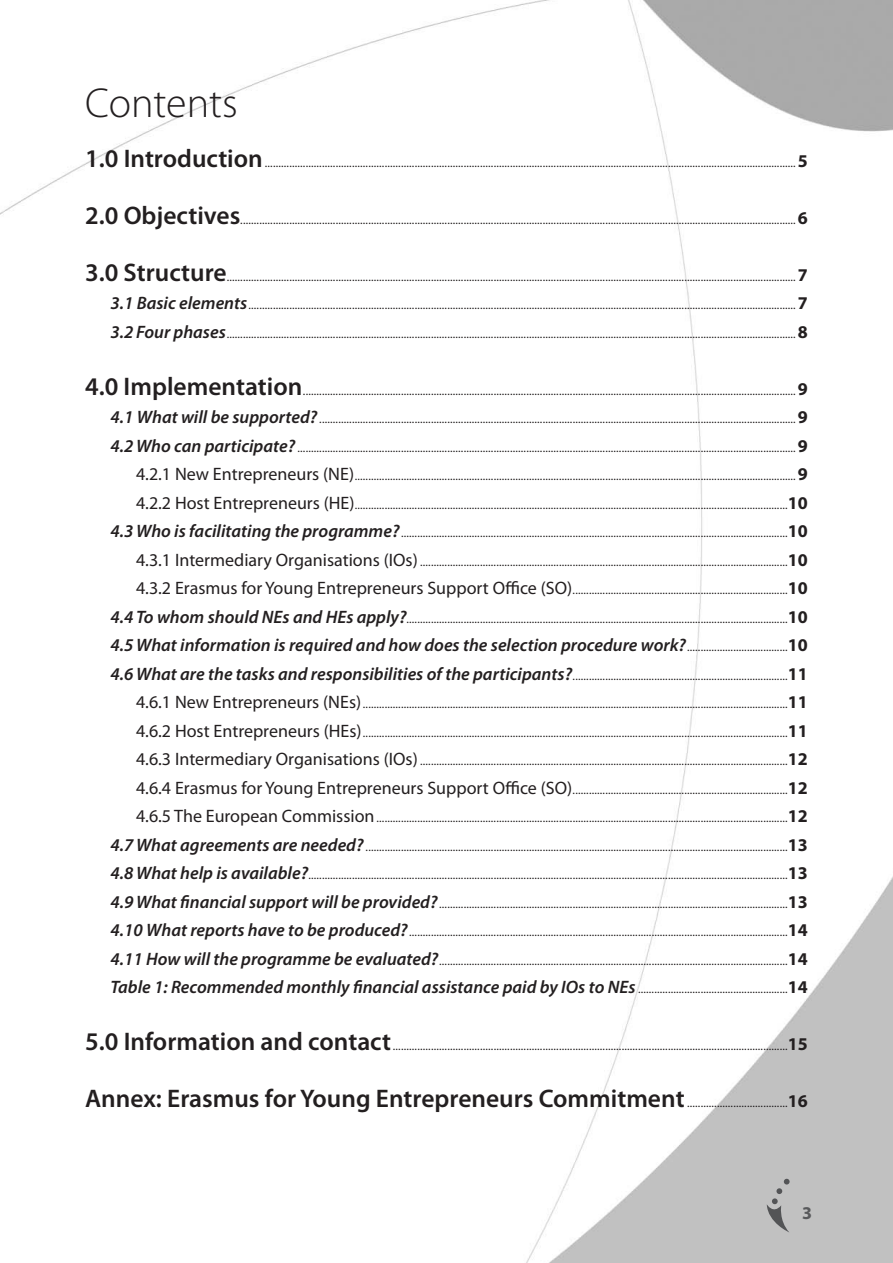
<style>
.page{position:relative;width:893px;height:1263px;background:#fff}
.page>*{position:absolute;margin:0;border:0;box-sizing:border-box;transform-origin:0 0}
.t1{font:300 42px "Myriad Pro";color:#231f20}
.t2{font:600 25.5px "Myriad Pro";color:#231f20}
.t3{font:italic 600 18px "Myriad Pro";color:#231f20}
.t4{font:700 18px "Myriad Pro";color:#58595b}
.t5{font:12px "Myriad Pro";color:#231f20}
.s1{font-weight:600;font-size:25.5px}
.s2{font-weight:700;font-size:18px}
.s3{font-weight:600;font-style:italic;font-size:18px}
.s4{font-size:18px}
.s5{font-weight:400;font-style:normal;font-size:12px}
.s6{font-weight:700;font-style:normal}
.s7{font-weight:400;font-size:12px}
</style>
<div class="page">
<img style="left:0;top:0;width:893px;height:1263px">
<svg style="left:767px;top:1179px;width:23px;height:53px"></svg>
<h1 class="t1" style="left:85px;top:87px;width:154px">Contents</h1>
<p class="t5" style="left:85px;top:158px;width:724px"><span class="s1">1.0 Introduction</span> ................................................................................................................................................................................................... <span class="s2">5</span></p>
<p class="t5" style="left:85px;top:215px;width:724px"><span class="s1">2.0 Objectives</span>............................................................................................................................................................................................................ <span class="s2">6</span></p>
<p class="t5" style="left:85px;top:272px;width:724px"><span class="s1">3.0 Structure</span> ................................................................................................................................................................................................................. <span class="s2">7</span></p>
<p class="t5" style="left:111px;top:301px;width:699px"><span class="s3">3.1 Basic elements</span> ......................................................................................................................................................................................................... <span class="s2">7</span></p>
<p class="t5" style="left:111px;top:329px;width:699px"><span class="s3">3.2 Four phases</span> ................................................................................................................................................................................................................. <span class="s2">8</span></p>
<p class="t5" style="left:85px;top:386px;width:724px"><span class="s1">4.0 Implementation</span> ..................................................................................................................................................................................... <span class="s2">9</span></p>
<p class="t5" style="left:111px;top:415px;width:699px"><span class="s3">4.1 What will be supported?</span> ............................................................................................................................................................................... <span class="s2">9</span></p>
<p class="t5" style="left:111px;top:443px;width:699px"><span class="s3">4.2 Who can participate?</span> ....................................................................................................................................................................................... <span class="s2">9</span></p>
<p class="t5" style="left:136px;top:472px;width:673px"><span class="s4">4.2.1 New Entrepreneurs (NE)</span> .................................................................................................................................................................. <span class="s2">9</span></p>
<p class="t5" style="left:136px;top:500px;width:673px"><span class="s4">4.2.2 Host Entrepreneurs (HE)</span> ...............................................................................................................................................................<span class="s2">10</span></p>
<p class="t5" style="left:111px;top:529px;width:699px"><span class="s3">4.3 Who is facilitating the programme?</span> ..............................................................................................................................................<span class="s2">10</span></p>
<p class="t5" style="left:136px;top:557px;width:673px"><span class="s4">4.3.1 Intermediary Organisations (IOs)</span> .......................................................................................................................................<span class="s2">10</span></p>
<p class="t5" style="left:136px;top:586px;width:673px"><span class="s4">4.3.2 Erasmus for Young Entrepreneurs Support Office (SO)</span> ...............................................................................<span class="s2">10</span></p>
<p class="t5" style="left:111px;top:614px;width:699px"><span class="s3">4.4 To whom should NEs and HEs apply?</span>............................................................................................................................................<span class="s2">10</span></p>
<h3 class="t3" style="left:111px;top:638px;width:699px">4.5 What information is required and how does the selection procedure work? <span class="s5">.....................................</span><span class="s6">10</span></h3>
<p class="t5" style="left:111px;top:671px;width:699px"><span class="s3">4.6 What are the tasks and responsibilities of the participants?</span> ...............................................................................<span class="s2">11</span></p>
<p class="t5" style="left:136px;top:700px;width:673px"><span class="s4">4.6.1 New Entrepreneurs (NEs)</span> ............................................................................................................................................................<span class="s2">11</span></p>
<p class="t5" style="left:136px;top:728px;width:673px"><span class="s4">4.6.2 Host Entrepreneurs (HEs)</span> ............................................................................................................................................................<span class="s2">11</span></p>
<p class="t5" style="left:136px;top:757px;width:673px"><span class="s4">4.6.3 Intermediary Organisations (IOs)</span> .......................................................................................................................................<span class="s2">12</span></p>
<p class="t5" style="left:136px;top:785px;width:673px"><span class="s4">4.6.4 Erasmus for Young Entrepreneurs Support Office (SO)</span> ...............................................................................<span class="s2">12</span></p>
<p class="t5" style="left:136px;top:814px;width:673px"><span class="s4">4.6.5 The European Commission</span> .......................................................................................................................................................<span class="s2">12</span></p>
<p class="t5" style="left:111px;top:842px;width:699px"><span class="s3">4.7 What agreements are needed?</span> ...........................................................................................................................................................<span class="s2">13</span></p>
<p class="t5" style="left:111px;top:871px;width:699px"><span class="s3">4.8 What help is available?</span> ................................................................................................................................................................................<span class="s2">13</span></p>
<p class="t5" style="left:111px;top:899px;width:699px"><span class="s3">4.9 What financial support will be provided?</span> ................................................................................................................................<span class="s2">13</span></p>
<p class="t5" style="left:111px;top:928px;width:699px"><span class="s3">4.10 What reports have to be produced?</span> ...........................................................................................................................................<span class="s2">14</span></p>
<p class="t5" style="left:111px;top:956px;width:699px"><span class="s3">4.11 How will the programme be evaluated?</span> ................................................................................................................................<span class="s2">14</span></p>
<h3 class="t3" style="left:111px;top:980px;width:699px">Table 1: Recommended monthly financial assistance paid by IOs to NEs <span class="s5">.......................................................</span><span class="s6">14</span></h3>
<p class="t5" style="left:85px;top:1042px;width:724px"><span class="s1">5.0 Information and contact</span> .................................................................................................................................................<span class="s2">15</span></p>
<h2 class="t2" style="left:85px;top:1089px;width:724px">Annex: Erasmus for Young Entrepreneurs Commitment <span class="s7">.....................................</span><span class="s2">16</span></h2>
<h3 class="t4" style="left:802px;top:1206px;width:11px">3</h3>
</div>
